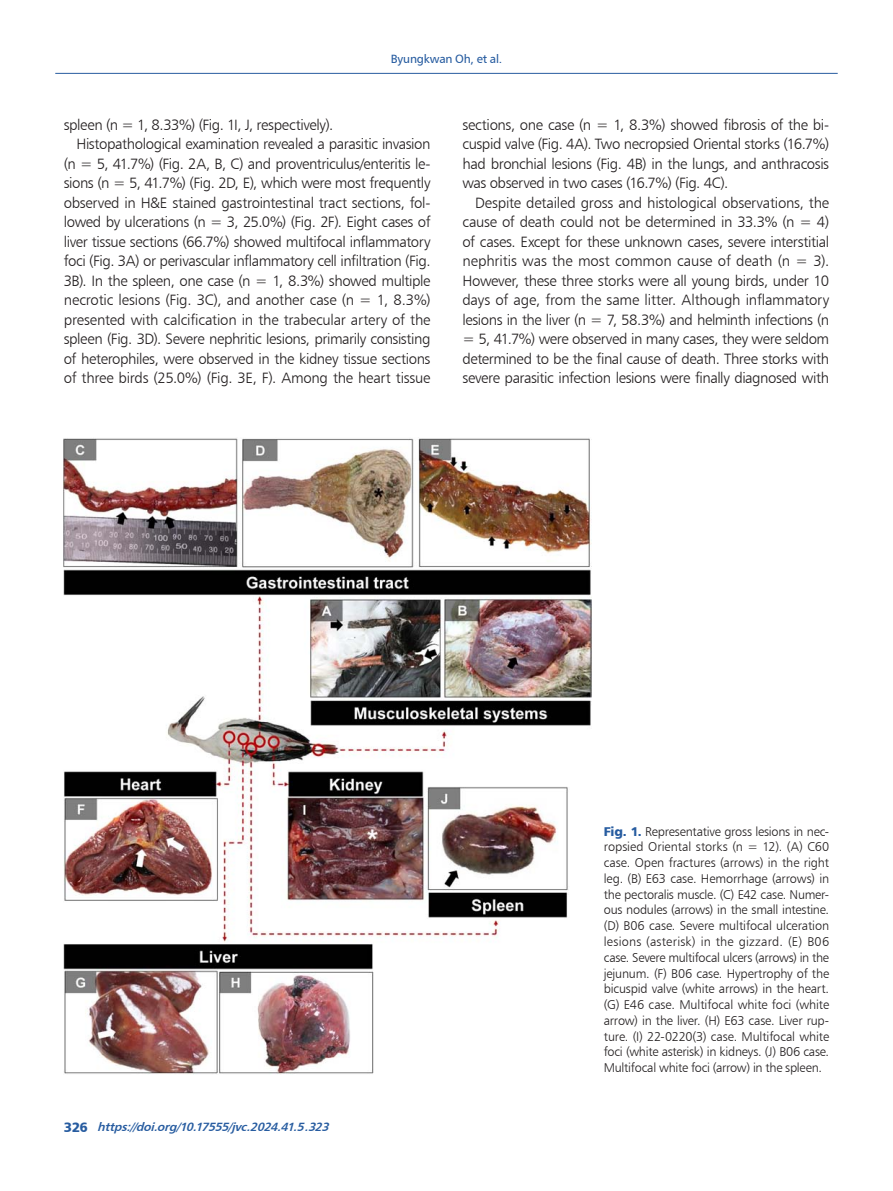
<style>
.page{position:relative;width:893px;height:1191px;background:#fff}
.page>*{position:absolute;margin:0;border:0;box-sizing:border-box;transform-origin:0 0}
.t1{font:15px "Humanist 777 BT Light B";letter-spacing:-.025em;color:#231f20}
.t2{font:15px "Humanist 777 BT Light B";letter-spacing:-.005em;color:#231f20}
.t3{font:12.75px/15.8px "Humanist 777 BT Light B";letter-spacing:-.02em;color:#231f20;text-align:justify}
.t4{font:italic 12px "Humanist 777 BT Bold B";color:#275ca0}
.t5{font:12px "Humanist 777 BT Roman B";letter-spacing:-.015em;color:#275ca0}
.s1{font-family:"Humanist 777 BT Black B";font-style:normal;font-size:13.5px}
.s2{font-family:"Humanist 777 BT Black B";color:#275ca0}
</style>
<div class="page">
<hr style="left:55px;top:73px;width:783px;height:1px;background:#275ca0">
<img style="left:64px;top:438px;width:527px;height:636px">
<p class="t5" style="left:391px;top:51px;width:113px">Byungkwan Oh, et al.</p>
<p class="t1" style="left:64px;top:115px;width:271px">spleen (n = 1, 8.33%) (Fig. 1I, J, respectively).</p>
<p class="t1" style="left:77px;top:135px;width:355px">Histopathological examination revealed a parasitic invasion</p>
<p class="t1" style="left:64px;top:154px;width:368px">(n = 5, 41.7%) (Fig. 2A, B, C) and proventriculus/enteritis le-</p>
<p class="t1" style="left:64px;top:174px;width:368px">sions (n = 5, 41.7%) (Fig. 2D, E), which were most frequently</p>
<p class="t1" style="left:64px;top:193px;width:368px">observed in H&amp;E stained gastrointestinal tract sections, fol-</p>
<p class="t1" style="left:64px;top:213px;width:368px">lowed by ulcerations (n = 3, 25.0%) (Fig. 2F). Eight cases of</p>
<p class="t1" style="left:64px;top:232px;width:368px">liver tissue sections (66.7%) showed multifocal inflammatory</p>
<p class="t1" style="left:64px;top:252px;width:368px">foci (Fig. 3A) or perivascular inflammatory cell infiltration (Fig.</p>
<p class="t1" style="left:64px;top:271px;width:368px">3B). In the spleen, one case (n = 1, 8.3%) showed multiple</p>
<p class="t1" style="left:64px;top:291px;width:368px">necrotic lesions (Fig. 3C), and another case (n = 1, 8.3%)</p>
<p class="t1" style="left:64px;top:310px;width:368px">presented with calcification in the trabecular artery of the</p>
<p class="t1" style="left:64px;top:330px;width:368px">spleen (Fig. 3D). Severe nephritic lesions, primarily consisting</p>
<p class="t1" style="left:64px;top:349px;width:368px">of heterophiles, were observed in the kidney tissue sections</p>
<p class="t1" style="left:64px;top:369px;width:368px">of three birds (25.0%) (Fig. 3E, F). Among the heart tissue</p>
<p class="t1" style="left:462px;top:115px;width:368px">sections, one case (n = 1, 8.3%) showed fibrosis of the bi-</p>
<p class="t1" style="left:462px;top:135px;width:368px">cuspid valve (Fig. 4A). Two necropsied Oriental storks (16.7%)</p>
<p class="t1" style="left:462px;top:154px;width:368px">had bronchial lesions (Fig. 4B) in the lungs, and anthracosis</p>
<p class="t1" style="left:462px;top:174px;width:267px">was observed in two cases (16.7%) (Fig. 4C).</p>
<p class="t1" style="left:475px;top:193px;width:355px">Despite detailed gross and histological observations, the</p>
<p class="t1" style="left:462px;top:213px;width:368px">cause of death could not be determined in 33.3% (n = 4)</p>
<p class="t1" style="left:462px;top:232px;width:368px">of cases. Except for these unknown cases, severe interstitial</p>
<p class="t2" style="left:462px;top:252px;width:368px">nephritis was the most common cause of death (n = 3).</p>
<p class="t1" style="left:462px;top:271px;width:368px">However, these three storks were all young birds, under 10</p>
<p class="t1" style="left:462px;top:291px;width:368px">days of age, from the same litter. Although inflammatory</p>
<p class="t1" style="left:462px;top:310px;width:368px">lesions in the liver (n = 7, 58.3%) and helminth infections (n</p>
<p class="t1" style="left:462px;top:330px;width:368px">= 5, 41.7%) were observed in many cases, they were seldom</p>
<p class="t1" style="left:462px;top:349px;width:368px">determined to be the final cause of death. Three storks with</p>
<p class="t1" style="left:462px;top:369px;width:368px">severe parasitic infection lesions were finally diagnosed with</p>
<p class="t4" style="left:64px;top:1119px;width:270px"><span class="s1">3 2 6</span> https://doi.org/10.17555/jvc.2024.41.5.323</p>
<p class="t3" style="left:604px;top:823px;width:227px"><span class="s2">Fig. 1.</span> Representative gross lesions in nec&shy;ropsied Oriental storks (n = 12). (A) C60 case. Open fractures (arrows) in the right leg. (B) E63 case. Hemorrhage (arrows) in the pectoralis muscle. (C) E42 case. Numer&shy;ous nodules (arrows) in the small intestine. (D) B06 case. Severe multifocal ulceration lesions (asterisk) in the gizzard. (E) B06 case. Severe multifocal ulcers (arrows) in the jejunum. (F) B06 case. Hypertrophy of the bicuspid valve (white arrows) in the heart. (G) E46 case. Multifocal white foci (white arrow) in the liver. (H) E63 case. Liver rup&shy;ture. (I) 22-0220(3) case. Multifocal white foci (white asterisk) in kidneys. (J) B06 case.<br>Multifocal white foci (arrow) in the spleen.</p>
</div>
